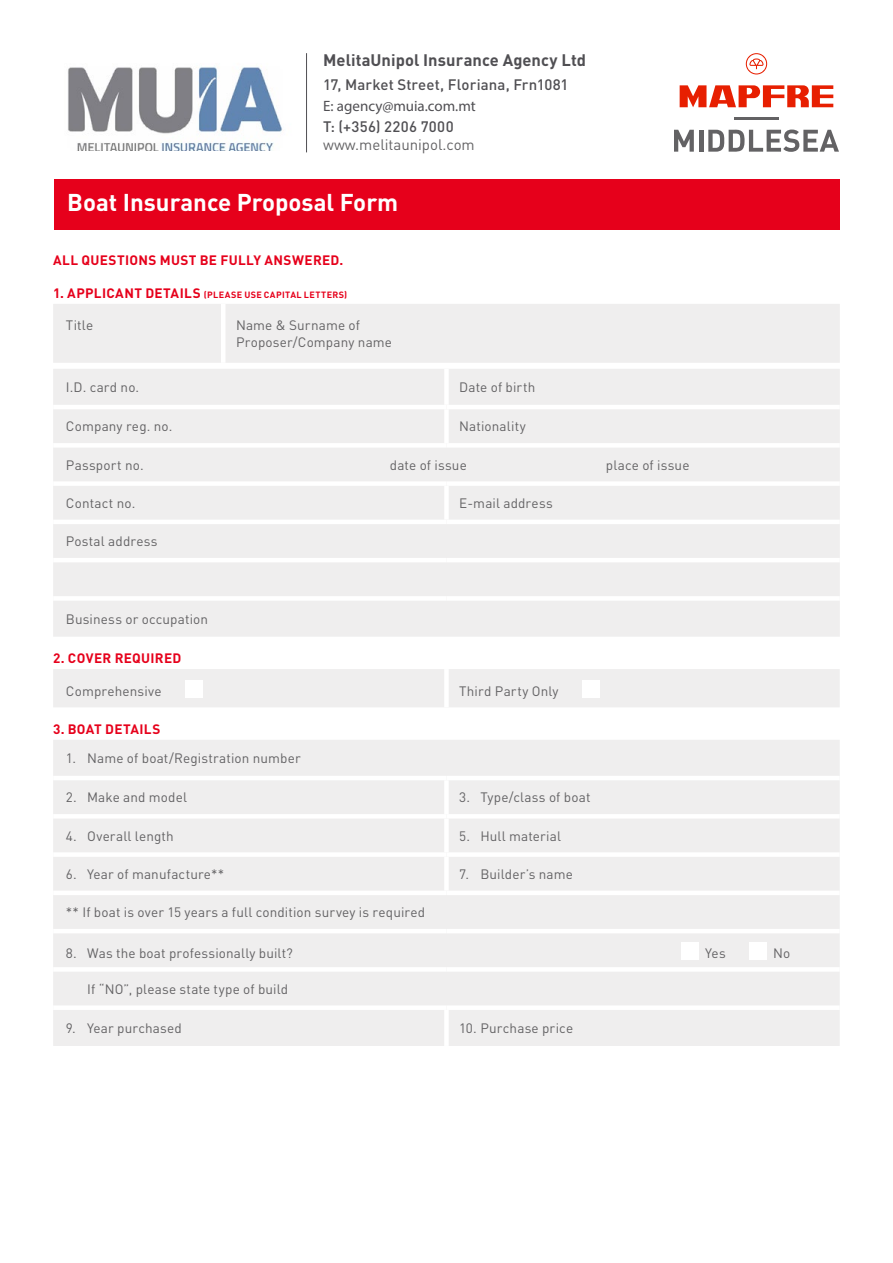
<style>
.page{position:relative;width:893px;height:1263px;background:#fff}
.page>*{position:absolute;margin:0;border:0;box-sizing:border-box;transform-origin:0 0}
.t1{font:700 24px "DIN Pro";color:#fff}
.t2{font:700 16.5px "DIN Pro";letter-spacing:.005em;color:#504f53}
.t3{font:500 15px "DIN Pro";letter-spacing:.01em;color:#504f53}
.t4{font:15px "Myriad Pro";color:#504f53}
.t5{font:15px "DIN Pro";color:#646365}
.t6{font:13.5px/16.2px "DIN Pro";letter-spacing:.01em;color:#636264}
.t7{font:700 13.5px "DIN Pro";letter-spacing:.025em;color:#e6001b}
.t8{font:700 9px "DIN Pro";letter-spacing:.04em;color:#e6001b}
.s1{font-size:13.5px}
</style>
<div class="page">
<div style="left:53px;top:304px;width:787px;height:59px;background:#efeeee"></div>
<hr style="left:221px;top:304px;width:4px;height:59px;background:#fff">
<div style="left:53px;top:369px;width:787px;height:268px;background:#efeeee"></div>
<div style="left:444px;top:369px;width:5px;height:36px;background:#fff"></div>
<hr style="left:53px;top:405px;width:393px;height:4px;background:#fff">
<hr style="left:446px;top:405px;width:394px;height:4px;background:#fff">
<div style="left:444px;top:409px;width:5px;height:34px;background:#fff"></div>
<div style="left:53px;top:443px;width:393px;height:5px;background:#fff"></div>
<div style="left:446px;top:443px;width:394px;height:5px;background:#fff"></div>
<div style="left:53px;top:481px;width:393px;height:5px;background:#fff"></div>
<div style="left:446px;top:481px;width:394px;height:5px;background:#fff"></div>
<div style="left:444px;top:486px;width:5px;height:34px;background:#fff"></div>
<hr style="left:53px;top:520px;width:393px;height:4px;background:#fff">
<hr style="left:446px;top:520px;width:394px;height:4px;background:#fff">
<hr style="left:53px;top:558px;width:393px;height:4px;background:#fff">
<hr style="left:446px;top:558px;width:394px;height:4px;background:#fff">
<div style="left:53px;top:596px;width:393px;height:5px;background:#fff"></div>
<div style="left:446px;top:596px;width:394px;height:5px;background:#fff"></div>
<div style="left:53px;top:669px;width:787px;height:38px;background:#efeeee"></div>
<div style="left:444px;top:669px;width:5px;height:38px;background:#fff"></div>
<div style="left:185px;top:681px;width:17px;height:17px;background:#fff"></div>
<div style="left:582px;top:681px;width:17px;height:17px;background:#fff"></div>
<div style="left:53px;top:740px;width:787px;height:306px;background:#efeeee"></div>
<hr style="left:53px;top:776px;width:393px;height:4px;background:#fff">
<hr style="left:446px;top:776px;width:394px;height:4px;background:#fff">
<div style="left:444px;top:780px;width:5px;height:34px;background:#fff"></div>
<hr style="left:53px;top:814px;width:393px;height:4px;background:#fff">
<hr style="left:446px;top:814px;width:394px;height:4px;background:#fff">
<div style="left:444px;top:818px;width:5px;height:34px;background:#fff"></div>
<div style="left:53px;top:852px;width:393px;height:5px;background:#fff"></div>
<div style="left:446px;top:852px;width:394px;height:5px;background:#fff"></div>
<div style="left:444px;top:857px;width:5px;height:34px;background:#fff"></div>
<hr style="left:53px;top:891px;width:393px;height:4px;background:#fff">
<hr style="left:446px;top:891px;width:394px;height:4px;background:#fff">
<hr style="left:53px;top:929px;width:393px;height:4px;background:#fff">
<hr style="left:446px;top:929px;width:394px;height:4px;background:#fff">
<div style="left:53px;top:967px;width:393px;height:5px;background:#fff"></div>
<div style="left:446px;top:967px;width:394px;height:5px;background:#fff"></div>
<div style="left:53px;top:1005px;width:393px;height:5px;background:#fff"></div>
<div style="left:446px;top:1005px;width:394px;height:5px;background:#fff"></div>
<div style="left:444px;top:1010px;width:5px;height:36px;background:#fff"></div>
<div style="left:681px;top:943px;width:17px;height:17px;background:#fff"></div>
<div style="left:749px;top:943px;width:17px;height:17px;background:#fff"></div>
<div style="left:54px;top:179px;width:786px;height:51px;background:#e6001b"></div>
<svg style="left:746px;top:53px;width:21px;height:21px"></svg>
<svg style="left:680px;top:85px;width:153px;height:22px"></svg>
<hr style="left:734px;top:117px;width:44px;height:3px;background:#636264">
<svg style="left:674px;top:130px;width:20px;height:22px"></svg>
<hr style="left:699px;top:130px;width:4px;height:22px;background:#636264">
<svg style="left:708px;top:129px;width:131px;height:23px"></svg>
<hr style="left:306px;top:53px;width:1px;height:99px;background:#504f53">
<img style="left:68px;top:66px;width:215px;height:85px">
<p class="t2" style="left:323px;top:46px;width:265px">MelitaUnipol Insurance Agency Ltd</p>
<p class="t3" style="left:323px;top:72px;width:247px">17, Market Street, Floriana, Frn1081</p>
<p class="t4" style="left:323px;top:96px;width:154px">E: agency@muia.com.mt</p>
<p class="t3" style="left:323px;top:114px;width:132px">T: (+356) 2206 7000</p>
<p class="t5" style="left:323px;top:133px;width:153px">www.melitaunipol.com</p>
<h1 class="t1" style="left:67px;top:182px;width:333px">Boat Insurance Proposal Form</h1>
<p class="t7" style="left:53px;top:249px;width:292px">ALL QUESTIONS MUST BE FULLY ANSWERED.</p>
<p class="t8" style="left:53px;top:287px;width:296px"><span class="s1">1. APPLICANT DETAILS</span> (PLEASE USE CAPITAL LETTERS)</p>
<p class="t6" style="left:66px;top:316px;width:29px">Title</p>
<p class="t6" style="left:236px;top:316px;width:158px">Name &amp; Surname of<br>Proposer/Company name</p>
<p class="t6" style="left:66px;top:378px;width:75px">I.D. card no.</p>
<p class="t6" style="left:459px;top:378px;width:77px">Date of birth</p>
<p class="t6" style="left:66px;top:417px;width:108px">Company reg. no.</p>
<p class="t6" style="left:459px;top:417px;width:68px">Nationality</p>
<p class="t6" style="left:66px;top:455px;width:79px">Passport no.</p>
<p class="t6" style="left:390px;top:455px;width:78px">date of issue</p>
<p class="t6" style="left:606px;top:455px;width:85px">place of issue</p>
<p class="t6" style="left:66px;top:494px;width:71px">Contact no.</p>
<p class="t6" style="left:459px;top:494px;width:95px">E-mail address</p>
<p class="t6" style="left:66px;top:532px;width:93px">Postal address</p>
<p class="t6" style="left:66px;top:609px;width:144px">Business or occupation</p>
<p class="t7" style="left:53px;top:647px;width:130px">2. COVER REQUIRED</p>
<p class="t6" style="left:66px;top:681px;width:97px">Comprehensive</p>
<p class="t6" style="left:459px;top:681px;width:101px">Third Party Only</p>
<p class="t7" style="left:53px;top:718px;width:109px">3. BOAT DETAILS</p>
<p class="t6" style="left:66px;top:749px;width:236px">1. Name of boat/Registration number</p>
<p class="t6" style="left:66px;top:788px;width:123px">2. Make and model</p>
<p class="t6" style="left:459px;top:788px;width:133px">3. Type/class of boat</p>
<p class="t6" style="left:66px;top:826px;width:109px">4. Overall length</p>
<p class="t6" style="left:459px;top:826px;width:103px">5. Hull material</p>
<p class="t6" style="left:66px;top:864px;width:160px">6. Year of manufacture**</p>
<p class="t6" style="left:459px;top:864px;width:115px">7. Builder’s name</p>
<p class="t6" style="left:66px;top:903px;width:361px">** If boat is over 15 years a full condition survey is required</p>
<p class="t6" style="left:66px;top:943px;width:229px">8. Was the boat professionally built?</p>
<p class="t6" style="left:705px;top:943px;width:22px">Yes</p>
<p class="t6" style="left:773px;top:943px;width:19px">No</p>
<p class="t6" style="left:87px;top:979px;width:203px">If “NO”, please state type of build</p>
<p class="t6" style="left:66px;top:1019px;width:117px">9. Year purchased</p>
<p class="t6" style="left:459px;top:1019px;width:115px">10. Purchase price</p>
</div>
